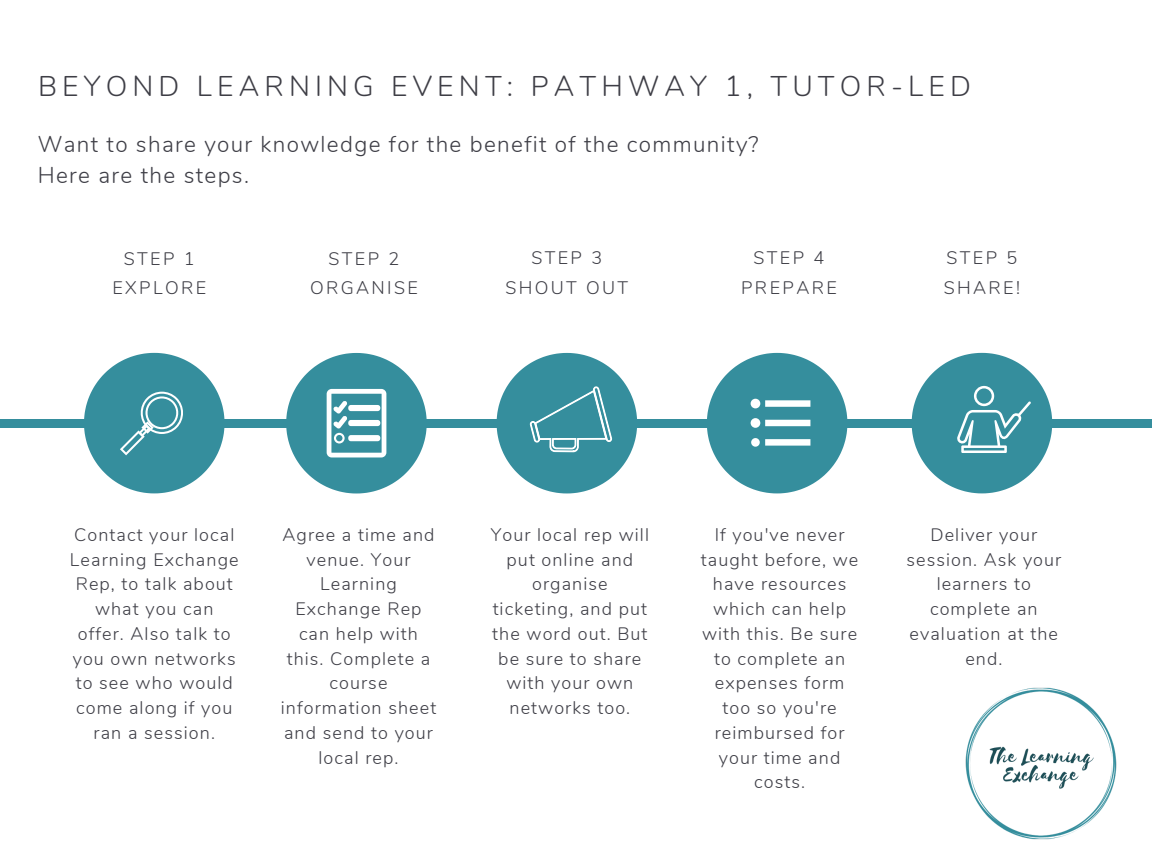
<style>
.page{position:relative;width:1152px;height:864px;background:#fff}
.page>*{position:absolute;margin:0;border:0;box-sizing:border-box;transform-origin:0 0}
.t1{font:300 28.5px "Nunito";letter-spacing:.18em;color:#3e3e46}
.t2{font:300 22.5px/31.5px "Nunito";letter-spacing:.06em;color:#3e3e46}
.t3{font:300 18.15px/29.2px "Nunito";letter-spacing:.13em;color:#3e3e46;text-align:center}
.t4{font:300 18px/24.8px "Nunito";letter-spacing:.06em;color:#3e3e46;text-align:center}
</style>
<div class="page">
<div style="left:0;top:419px;width:1152px;height:8px;background:#358e9d"></div>
<svg style="left:84px;top:353px;width:141px;height:140px"></svg>
<svg style="left:286px;top:353px;width:141px;height:140px"></svg>
<svg style="left:707px;top:353px;width:140px;height:140px"></svg>
<svg style="left:497px;top:353px;width:140px;height:140px"></svg>
<img style="left:965px;top:687px;width:152px;height:153px">
<svg style="left:912px;top:353px;width:140px;height:140px"></svg>
<h1 class="t1" style="left:38px;top:67px;width:935px">BEYOND LEARNING EVENT: PATHWAY 1, TUTOR-LED</h1>
<p class="t2" style="left:38px;top:129px;width:722px">Want to share your knowledge for the benefit of the community?<br>Here are the steps.</p>
<p class="t3" style="left:112px;top:244px;width:95px">STEP 1<br>EXPLORE</p>
<p class="t3" style="left:310px;top:244px;width:109px">STEP 2<br>ORGANISE</p>
<p class="t3" style="left:505px;top:244px;width:124px">STEP 3<br>SHOUT OUT</p>
<p class="t3" style="left:741px;top:244px;width:97px">STEP 4<br>PREPARE</p>
<p class="t3" style="left:944px;top:244px;width:78px;text-align:left">STEP 5<br>SHARE!</p>
<p class="t4" style="left:70px;top:523px;width:170px">Contact your local<br>Learning Exchange<br>Rep, to talk about what you can offer. Also talk to you own networks to see who would come along if you ran a session.</p>
<p class="t4" style="left:281px;top:523px;width:157px">Agree a time and venue. Your<br>Learning<br>Exchange Rep can help with this. Complete a course information sheet and send to your local rep.</p>
<p class="t4" style="left:491px;top:523px;width:160px">Your local rep will put online and organise ticketing, and put the word out. But be sure to share with your own networks too.</p>
<p class="t4" style="left:701px;top:523px;width:159px">If you've never taught before, we have resources which can help with this. Be sure to complete an expenses form too so you're reimbursed for your time and costs.</p>
<p class="t4" style="left:906px;top:523px;width:156px">Deliver your session. Ask your learners to complete an evaluation at the end.</p>
</div>
